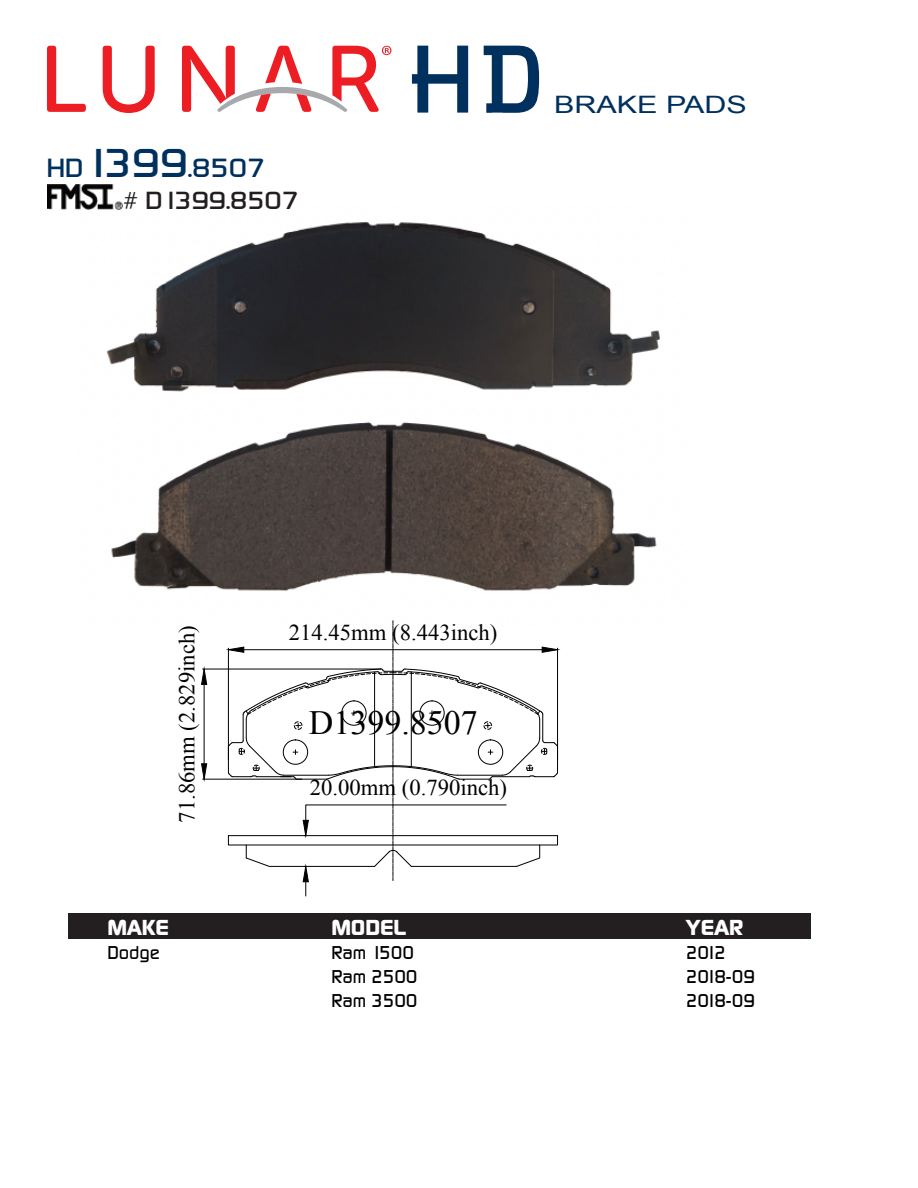
<style>
.page{position:relative;width:918px;height:1188px;background:#fff}
.page>*{position:absolute;margin:0;border:0;box-sizing:border-box;transform-origin:0 0}
.t1{font:34.05px "Times New Roman";color:#000}
.t2{font:500 25.5px "Dicot";letter-spacing:-.025em;color:#00305e;scale:1.15 1}
.t3{font:500 24px "Dicot";letter-spacing:-.025em;color:#231f20;scale:1.15 1}
.t4{font:24px "Arial";color:#00305e;scale:1.27 1}
.t5{font:22.65px "Times New Roman";color:#000}
.t6{font:700 21px "Dicot";letter-spacing:-.005em;color:#fff;scale:1.15 1}
.t7{font:500 18px/24px "Dicot";letter-spacing:-.005em;color:#000}
.t8{font:500 18px/24px "Dicot";letter-spacing:-.18em;color:#000}
.s1{font-size:39px}
</style>
<div class="page">
<img style="left:106px;top:222px;width:554px;height:399px">
<svg style="left:412px;top:46px;width:127px;height:67px"></svg>
<div style="left:68px;top:914px;width:742px;height:25px;background:#231f20"></div>
<svg style="left:47px;top:46px;width:344px;height:67px"></svg>
<img style="left:48px;top:185px;width:75px;height:25px">
<hr style="left:203px;top:669px;width:178px;height:1px;background:#000">
<hr style="left:203px;top:779px;width:99px;height:1px;background:#000">
<hr style="left:204px;top:684px;width:1px;height:80px;background:#000">
<svg style="left:201px;top:668px;width:6px;height:17px"></svg>
<svg style="left:201px;top:763px;width:6px;height:17px"></svg>
<svg style="left:228px;top:621px;width:330px;height:275px"></svg>
<p class="t2" style="left:47px;top:156px;width:192px">HD<span class="s1">1399</span>.8507</p>
<p class="t3" style="left:122px;top:189px;width:155px"># D1399.8507</p>
<p class="t4" style="left:554px;top:89px;width:153px">BRAKE PADS</p>
<p class="t5" style="left:172px;top:823px;width:199px;rotate:-90deg">71.86mm (2.829inch)</p>
<p class="t6" style="left:107px;top:917px;width:55px">MAKE</p>
<p class="t7" style="left:107px;top:941px;width:54px">Dodge</p>
<p class="t5" style="left:289px;top:617px;width:210px">214.45mm (8.443inch)</p>
<h1 class="t1" style="left:309px;top:700px;width:171px">D1399.8507</h1>
<p class="t5" style="left:310px;top:773px;width:199px">20.00mm (0.790inch)</p>
<p class="t6" style="left:331px;top:917px;width:67px">MODEL</p>
<p class="t7" style="left:331px;top:941px;width:88px">Ram 1500<br>Ram 2500<br>Ram 3500</p>
<p class="t6" style="left:686px;top:917px;width:52px">YEAR</p>
<p class="t8" style="left:686px;top:941px;width:71px">2012<br>2018-09<br>2018-09</p>
</div>
